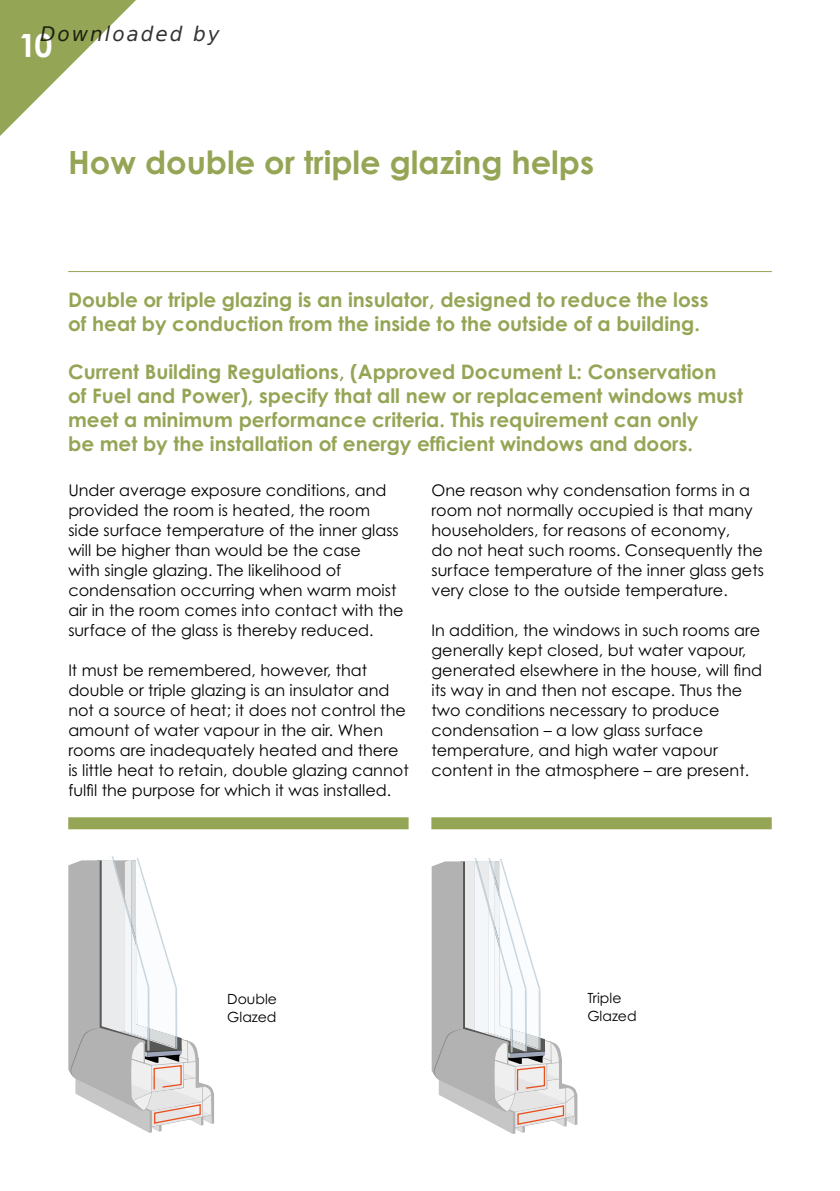
<style>
.page{position:relative;width:840px;height:1191px;background:#fff}
.page>*{position:absolute;margin:0;border:0;box-sizing:border-box;transform-origin:0 0}
.t1{font:700 32px "Century Gothic";color:#94a555}
.t2{font:700 32px "Century Gothic";color:#fff}
.t3{font:700 20px/24px "Century Gothic";color:#94a555}
.t4{font:italic 20px "DejaVu Sans";letter-spacing:.1em;color:rgb(0 0 0/.8)}
.t5{font:16px/20px "Century Gothic";color:#000}
.t6{font:14px/18px "Century Gothic";color:#000}
</style>
<div class="page">
<hr style="left:68px;top:271px;width:703px;height:1px;background:#94a555">
<svg style="left:68px;top:856px;width:146px;height:276px"></svg>
<hr style="left:196px;top:1058px;width:2px;height:28px;background:#b3b2b2">
<svg style="left:431px;top:858px;width:146px;height:275px"></svg>
<hr style="left:559px;top:1059px;width:2px;height:28px;background:#b3b2b2">
<div style="left:68px;top:817px;width:340px;height:12px;background:#94a555"></div>
<div style="left:431px;top:817px;width:340px;height:12px;background:#94a555"></div>
<svg style="left:0;top:0;width:136px;height:136px"></svg>
<p class="t4" style="left:40px;top:23px;width:181px">Downloaded by</p>
<h1 class="t2" style="left:18px;top:26px;width:35px">10</h1>
<h1 class="t1" style="left:68px;top:142px;width:527px">How double or triple glazing helps</h1>
<p class="t3" style="left:68px;top:287px;width:641px">Double or triple glazing is an insulator, designed to reduce the loss of heat by conduction from the inside to the outside of a building.</p>
<p class="t3" style="left:68px;top:359px;width:676px">Current Building Regulations, (Approved Document L: Conservation<br>of Fuel and Power), specify that all new or replacement windows must meet a minimum performance criteria. This requirement can only<br>be met by the installation of energy efficient windows and doors.</p>
<p class="t5" style="left:68px;top:480px;width:336px">Under average exposure conditions, and provided the room is heated, the room side surface temperature of the inner glass will be higher than would be the case<br>with single glazing. The likelihood of condensation occurring when warm moist air in the room comes into contact with the surface of the glass is thereby reduced.</p>
<p class="t5" style="left:68px;top:660px;width:342px">It must be remembered, however, that double or triple glazing is an insulator and not a source of heat; it does not control the amount of water vapour in the air. When rooms are inadequately heated and there is little heat to retain, double glazing cannot fulfil the purpose for which it was installed.</p>
<p class="t5" style="left:431px;top:480px;width:334px">One reason why condensation forms in a room not normally occupied is that many householders, for reasons of economy,<br>do not heat such rooms. Consequently the surface temperature of the inner glass gets very close to the outside temperature.</p>
<p class="t5" style="left:431px;top:620px;width:332px">In addition, the windows in such rooms are generally kept closed, but water vapour, generated elsewhere in the house, will find its way in and then not escape. Thus the two conditions necessary to produce condensation – a low glass surface temperature, and high water vapour content in the atmosphere – are present.</p>
<p class="t6" style="left:227px;top:990px;width:51px">Double<br>Glazed</p>
<p class="t6" style="left:587px;top:989px;width:51px">Triple<br>Glazed</p>
</div>
